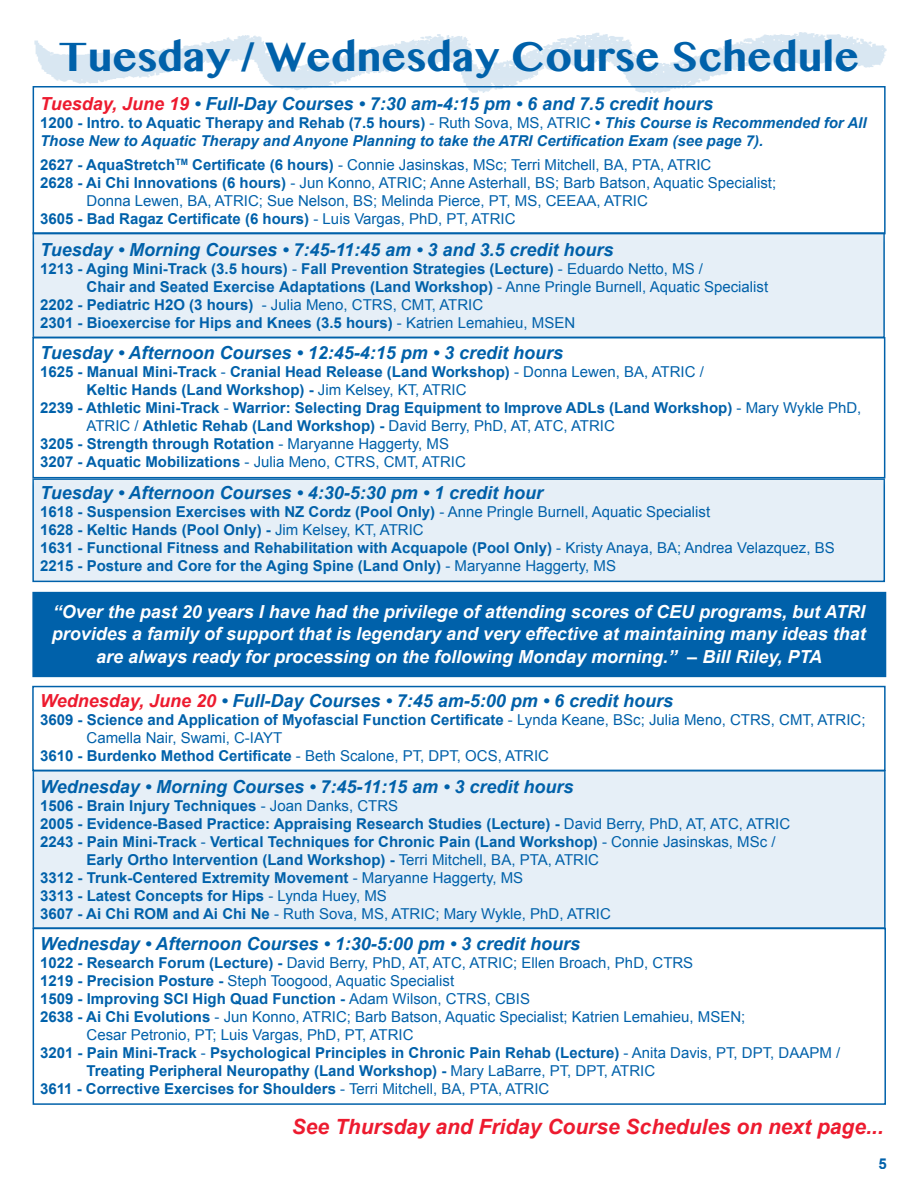
<style>
.page{position:relative;width:918px;height:1188px;background:#fff}
.page>*{position:absolute;margin:0;border:0;box-sizing:border-box;transform-origin:0 0}
.t1{font:700 36px "Bangla MN";color:#0061aa}
.t2{font:italic 700 21px "Arial";color:#ed1b2f}
.t3{font:italic 700 18px "Arial";color:#0061aa}
.t4{font:italic 700 18px/22.5px "Arial";color:#fff;text-align:center}
.t5{font:700 15px/18px "Arial";color:#0061aa}
.t6{font:15px "Arial";color:#0061aa}
.t7{font:italic 700 15px/18px "Arial";color:#0061aa}
.s1{color:#ed1b2f}
.s2{font-style:normal}
.s3{font-weight:400;font-style:normal}
.s4{font-weight:700}
.s5{font-weight:400}
</style>
<div class="page">
<div style="left:32px;top:592px;width:854px;height:85px;background:#0061aa"></div>
<div style="left:32px;top:478px;width:853px;height:104px;background:#e6eff7;border:2px solid #0061aa"></div>
<div style="left:33px;top:232px;width:852px;height:106px;background:#e6eff7;border:2px solid #0061aa"></div>
<div style="left:33px;top:770px;width:853px;height:159px;background:#e6eff7;border:2px solid #0061aa"></div>
<img style="left:34px;top:33px;width:852px;height:43px">
<div style="left:23px;top:76px;width:872px;height:168px;background:#fff"></div>
<div style="left:33px;top:86px;width:853px;height:148px;border:2px solid #0061aa"></div>
<div style="left:23px;top:327px;width:872px;height:161px;background:#fff"></div>
<div style="left:32px;top:337px;width:853px;height:141px;border:2px solid #0061aa"></div>
<div style="left:22px;top:676px;width:873px;height:105px;background:#fff"></div>
<div style="left:32px;top:686px;width:854px;height:85px;border:2px solid #0061aa"></div>
<div style="left:23px;top:918px;width:872px;height:196px;background:#fff"></div>
<div style="left:33px;top:928px;width:853px;height:177px;border:2px solid #0061aa"></div>
<h1 class="t1" style="left:58px;top:38px;width:803px">Tuesday / Wednesday Course Schedule</h1>
<p class="t3" style="left:40px;top:94px;width:675px"><span class="s1">Tuesday, June 19</span> • Full-Day Courses • 7:30 am-4:15 pm • 6 and 7.5 credit hours</p>
<p class="t7" style="left:40px;top:114px;width:828px"><span class="s2">1200 - Intro. to Aquatic Therapy and Rehab (7.5 hours)</span> <span class="s3">- Ruth Sova, MS, ATRIC</span> <span class="s2">•</span> This Course is Recommended for All<br>Those New to Aquatic Therapy and Anyone Planning to take the ATRI Certification Exam (see page 7).</p>
<p class="t6" style="left:40px;top:157px;width:673px"><span class="s4">2627 - AquaStretch</span><sup>TM</sup> <span class="s4">Certificate (6 hours)</span> - Connie Jasinskas, MSc; Terri Mitchell, BA, PTA, ATRIC</p>
<p class="t6" style="left:40px;top:175px;width:738px"><span class="s4">2628 - Ai Chi Innovations (6 hours)</span> - Jun Konno, ATRIC; Anne Asterhall, BS; Barb Batson, Aquatic Specialist;</p>
<p class="t6" style="left:87px;top:193px;width:563px">Donna Lewen, BA, ATRIC; Sue Nelson, BS; Melinda Pierce, PT, MS, CEEAA, ATRIC</p>
<p class="t5" style="left:40px;top:210px;width:477px">3605 - Bad Ragaz Certificate (6 hours) <span class="s5">- Luis Vargas, PhD, PT, ATRIC</span></p>
<p class="t3" style="left:40px;top:239px;width:575px">Tuesday • Morning Courses • 7:45-11:45 am • 3 and 3.5 credit hours</p>
<p class="t5" style="left:40px;top:260px;width:664px">1213 - Aging Mini-Track (3.5 hours) <span class="s5">-</span> Fall Prevention Strategies (Lecture) <span class="s5">- Eduardo Netto, MS /</span></p>
<p class="t5" style="left:87px;top:278px;width:683px">Chair and Seated Exercise Adaptations (Land Workshop) <span class="s5">- Anne Pringle Burnell, Aquatic Specialist</span></p>
<p class="t5" style="left:40px;top:296px;width:445px">2202 - Pediatric H2O (3 hours) <span class="s5">- Julia Meno, CTRS, CMT, ATRIC</span></p>
<p class="t5" style="left:40px;top:314px;width:537px">2301 - Bioexercise for Hips and Knees (3.5 hours) <span class="s5">- Katrien Lemahieu, MSEN</span></p>
<p class="t3" style="left:40px;top:343px;width:525px">Tuesday • Afternoon Courses • 12:45-4:15 pm • 3 credit hours</p>
<p class="t5" style="left:40px;top:363px;width:665px">1625 - Manual Mini-Track <span class="s5">-</span> Cranial Head Release (Land Workshop) <span class="s5">- Donna Lewen, BA, ATRIC /</span></p>
<p class="t5" style="left:87px;top:381px;width:382px">Keltic Hands (Land Workshop) - <span class="s5">Jim Kelsey, KT, ATRIC</span></p>
<p class="t5" style="left:40px;top:399px;width:823px">2239 - Athletic Mini-Track <span class="s5">-</span> Warrior: Selecting Drag Equipment to Improve ADLs (Land Workshop) <span class="s5">- Mary Wykle PhD,</span></p>
<p class="t6" style="left:87px;top:418px;width:530px">ATRIC / <span class="s4">Athletic Rehab (Land Workshop) -</span> David Berry, PhD, AT, ATC, ATRIC</p>
<p class="t5" style="left:40px;top:435px;width:410px">3205 - Strength through Rotation <span class="s5">- Maryanne Haggerty, MS</span></p>
<p class="t5" style="left:40px;top:453px;width:427px">3207 - Aquatic Mobilizations <span class="s5">- Julia Meno, CTRS, CMT, ATRIC</span></p>
<p class="t3" style="left:40px;top:482px;width:505px">Tuesday • Afternoon Courses • 4:30-5:30 pm • 1 credit hour</p>
<p class="t5" style="left:40px;top:503px;width:796px">1618 - Suspension Exercises with NZ Cordz (Pool Only) <span class="s5">- Anne Pringle Burnell, Aquatic Specialist<br></span>1628 - Keltic Hands (Pool Only) - <span class="s5">Jim Kelsey, KT, ATRIC<br></span>1631 - Functional Fitness and Rehabilitation with Acquapole (Pool Only) <span class="s5">- Kristy Anaya, BA; Andrea Velazquez, BS </span>2215 - Posture and Core for the Aging Spine (Land Only) <span class="s5">- Maryanne Haggerty, MS</span></p>
<p class="t4" style="left:52px;top:600px;width:815px">“Over the past 20 years I have had the privilege of attending scores of CEU programs, but ATRI provides a family of support that is legendary and very effective at maintaining many ideas that are always ready for processing on the following Monday morning.” – Bill Riley, PTA</p>
<p class="t3" style="left:40px;top:691px;width:635px"><span class="s1">Wednesday, June 20</span> • Full-Day Courses • 7:45 am-5:00 pm • 6 credit hours</p>
<p class="t5" style="left:40px;top:711px;width:827px">3609 - Science and Application of Myofascial Function Certificate <span class="s5">- Lynda Keane, BSc; Julia Meno, CTRS, CMT, ATRIC;</span></p>
<p class="t6" style="left:87px;top:730px;width:197px">Camella Nair, Swami, C-IAYT</p>
<p class="t5" style="left:40px;top:747px;width:511px">3610 - Burdenko Method Certificate <span class="s5">- Beth Scalone, PT, DPT, OCS, ATRIC</span></p>
<p class="t3" style="left:40px;top:776px;width:535px">Wednesday • Morning Courses • 7:45-11:15 am • 3 credit hours</p>
<p class="t5" style="left:40px;top:797px;width:360px">1506 - Brain Injury Techniques <span class="s5">- Joan Danks, CTRS</span></p>
<p class="t5" style="left:40px;top:815px;width:752px">2005 - Evidence-Based Practice: Appraising Research Studies (Lecture) - <span class="s5">David Berry, PhD, AT, ATC, ATRIC</span></p>
<p class="t5" style="left:40px;top:833px;width:737px">2243 - Pain Mini-Track <span class="s5">-</span> Vertical Techniques for Chronic Pain (Land Workshop) <span class="s5">- Connie Jasinskas, MSc /</span></p>
<p class="t5" style="left:87px;top:851px;width:514px">Early Ortho Intervention (Land Workshop) - <span class="s5">Terri Mitchell, BA, PTA, ATRIC</span></p>
<p class="t5" style="left:40px;top:869px;width:485px">3312 - Trunk-Centered Extremity Movement <span class="s5">- Maryanne Haggerty, MS</span></p>
<p class="t5" style="left:40px;top:887px;width:348px">3313 - Latest Concepts for Hips <span class="s5">- Lynda Huey, MS</span></p>
<p class="t6" style="left:40px;top:905px;width:572px"><span class="s4">3607 - Ai Chi ROM and Ai Chi Ne</span> - Ruth Sova, MS, ATRIC; Mary Wykle, PhD, ATRIC</p>
<p class="t3" style="left:40px;top:934px;width:542px">Wednesday • Afternoon Courses • 1:30-5:00 pm • 3 credit hours</p>
<p class="t6" style="left:40px;top:955px;width:655px"><span class="s4">1022 - Research Forum (Lecture) -</span> David Berry, PhD, AT, ATC, ATRIC; Ellen Broach, PhD, CTRS</p>
<p class="t6" style="left:40px;top:973px;width:416px"><span class="s4">1219 - Precision Posture -</span> Steph Toogood, Aquatic Specialist</p>
<p class="t5" style="left:40px;top:990px;width:492px">1509 - Improving SCI High Quad Function - <span class="s5">Adam Wilson, CTRS, CBIS</span></p>
<p class="t6" style="left:40px;top:1009px;width:707px"><span class="s4">2638 - Ai Chi Evolutions</span> - Jun Konno, ATRIC; Barb Batson, Aquatic Specialist; Katrien Lemahieu, MSEN;</p>
<p class="t6" style="left:87px;top:1027px;width:329px">Cesar Petronio, PT; Luis Vargas, PhD, PT, ATRIC</p>
<p class="t5" style="left:40px;top:1044px;width:802px">3201 - Pain Mini-Track <span class="s5">-</span> Psychological Principles in Chronic Pain Rehab (Lecture) <span class="s5">- Anita Davis, PT, DPT, DAAPM /</span></p>
<p class="t5" style="left:87px;top:1062px;width:570px">Treating Peripheral Neuropathy (Land Workshop) - <span class="s5">Mary LaBarre, PT, DPT, ATRIC</span></p>
<p class="t5" style="left:40px;top:1080px;width:511px">3611 - Corrective Exercises for Shoulders <span class="s5">- Terri Mitchell, BA, PTA, ATRIC</span></p>
<h2 class="t2" style="left:292px;top:1115px;width:593px">See Thursday and Friday Course Schedules on next page...</h2>
<p class="t5" style="left:878px;top:1154px;width:10px">5</p>
</div>
